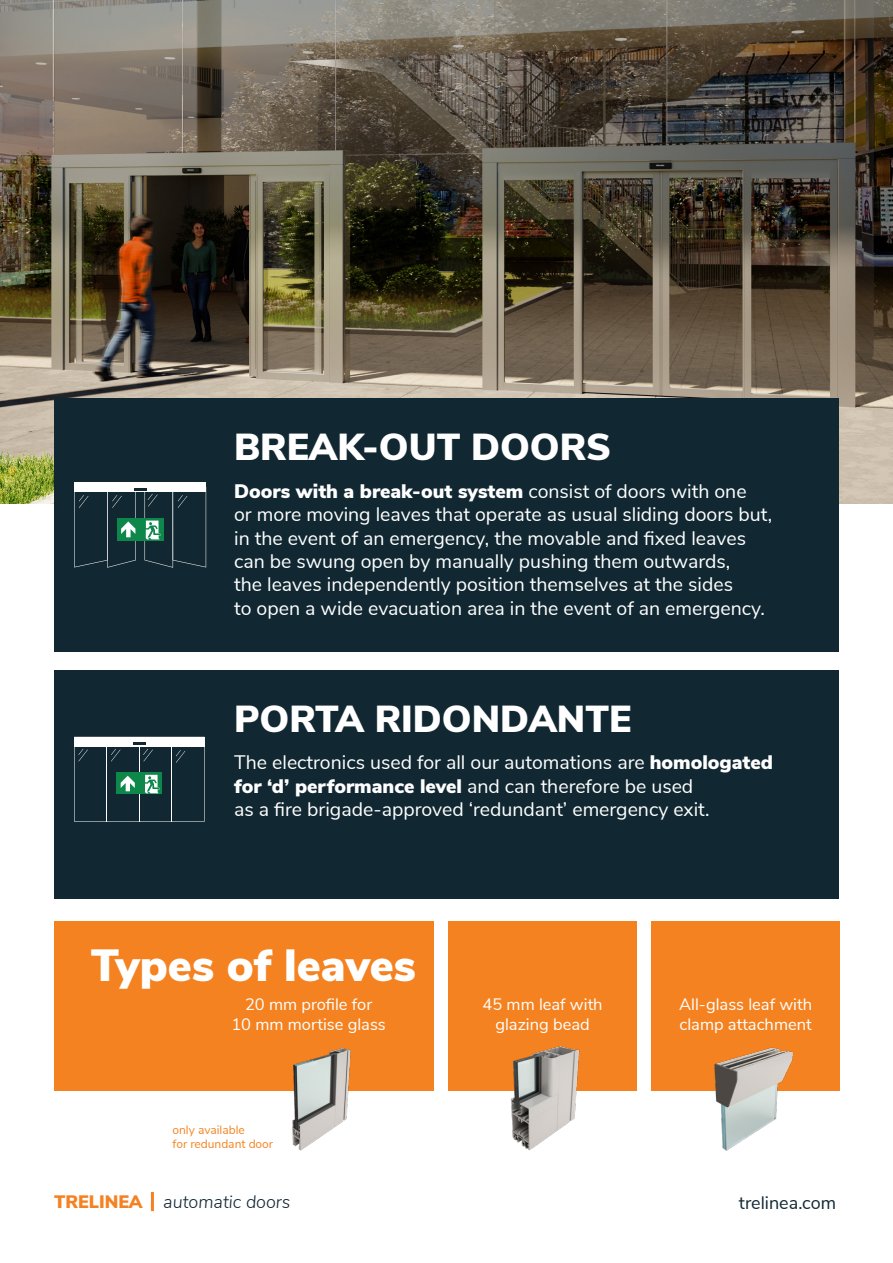
<style>
.page{position:relative;width:893px;height:1263px;background:#fff}
.page>*{position:absolute;margin:0;border:0;box-sizing:border-box;transform-origin:0 0}
.t1{font:900 45px "Nunito Sans";color:#fff}
.t2{font:900 37.5px "Nunito Sans";color:#fff}
.t3{font:19.5px "Nunito Sans";color:#fff}
.t4{font:900 19.5px "Nunito Sans";color:#fff}
.t5{font:italic 300 18px "Nunito Sans";color:#122833}
.t6{font:18px "Nunito Sans";color:#122833}
.t7{font:16.5px "Nunito Sans";color:#fff}
.t8{font:12px "Nunito Sans";color:#f58220}
.s1{font-weight:400}
.s2{font-weight:900}
.s3{font-weight:900;font-style:normal;color:#f58222}
</style>
<div class="page">
<hr style="left:151px;top:1192px;width:3px;height:19px;background:#f58222">
<img style="left:0;top:0;width:893px;height:503px">
<div style="left:54px;top:670px;width:785px;height:228px;background:#112832"></div>
<div style="left:54px;top:398px;width:785px;height:254px;background:#112832"></div>
<svg style="left:74px;top:737px;width:130px;height:85px"></svg>
<div style="left:74px;top:483px;width:132px;height:9px;background:#fff"></div>
<svg style="left:74px;top:488px;width:132px;height:80px"></svg>
<div style="left:54px;top:921px;width:380px;height:170px;background:#f58220"></div>
<div style="left:448px;top:921px;width:189px;height:170px;background:#f58220"></div>
<div style="left:651px;top:921px;width:189px;height:170px;background:#f58220"></div>
<img style="left:510px;top:1046px;width:70px;height:105px">
<img style="left:292px;top:1048px;width:59px;height:103px">
<img style="left:714px;top:1047px;width:80px;height:104px">
<p class="t2" style="left:234px;top:420px;width:378px">BREAK-OUT DOORS</p>
<p class="t4" style="left:234px;top:477px;width:514px">Doors with a break-out system <span class="s1">consist of doors with one</span></p>
<p class="t3" style="left:234px;top:500px;width:540px">or more moving leaves that operate as usual sliding doors but,</p>
<p class="t3" style="left:234px;top:523px;width:513px">in the event of an emergency, the movable and fixed leaves</p>
<p class="t3" style="left:234px;top:547px;width:498px">can be swung open by manually pushing them outwards,</p>
<p class="t3" style="left:234px;top:570px;width:500px">the leaves independently position themselves at the sides</p>
<p class="t3" style="left:234px;top:594px;width:532px">to open a wide evacuation area in the event of an emergency.</p>
<p class="t2" style="left:234px;top:691px;width:399px">PORTA RIDONDANTE</p>
<p class="t3" style="left:234px;top:748px;width:540px">The electronics used for all our automations are <span class="s2">homologated</span></p>
<p class="t4" style="left:234px;top:771px;width:461px">for ‘d’ performance level <span class="s1">and can therefore be used</span></p>
<p class="t3" style="left:234px;top:795px;width:477px">as a fire brigade-approved ‘redundant’ emergency exit.</p>
<p class="t1" style="left:91px;top:932px;width:327px">Types of leaves</p>
<p class="t7" style="left:245px;top:992px;width:129px">20 mm profile for</p>
<p class="t7" style="left:231px;top:1012px;width:156px">10 mm mortise glass</p>
<p class="t8" style="left:172px;top:1121px;width:74px">only available</p>
<p class="t8" style="left:172px;top:1135px;width:102px">for redundant door</p>
<p class="t7" style="left:483px;top:992px;width:122px">45 mm leaf with</p>
<p class="t7" style="left:495px;top:1012px;width:96px">glazing bead</p>
<p class="t7" style="left:679px;top:992px;width:134px">All-glass leaf with</p>
<p class="t7" style="left:680px;top:1012px;width:134px">clamp attachment</p>
<p class="t5" style="left:54px;top:1189px;width:238px"><span class="s3">TRELINEA</span> automatic doors</p>
<p class="t6" style="left:739px;top:1189px;width:99px">trelinea.com</p>
</div>
